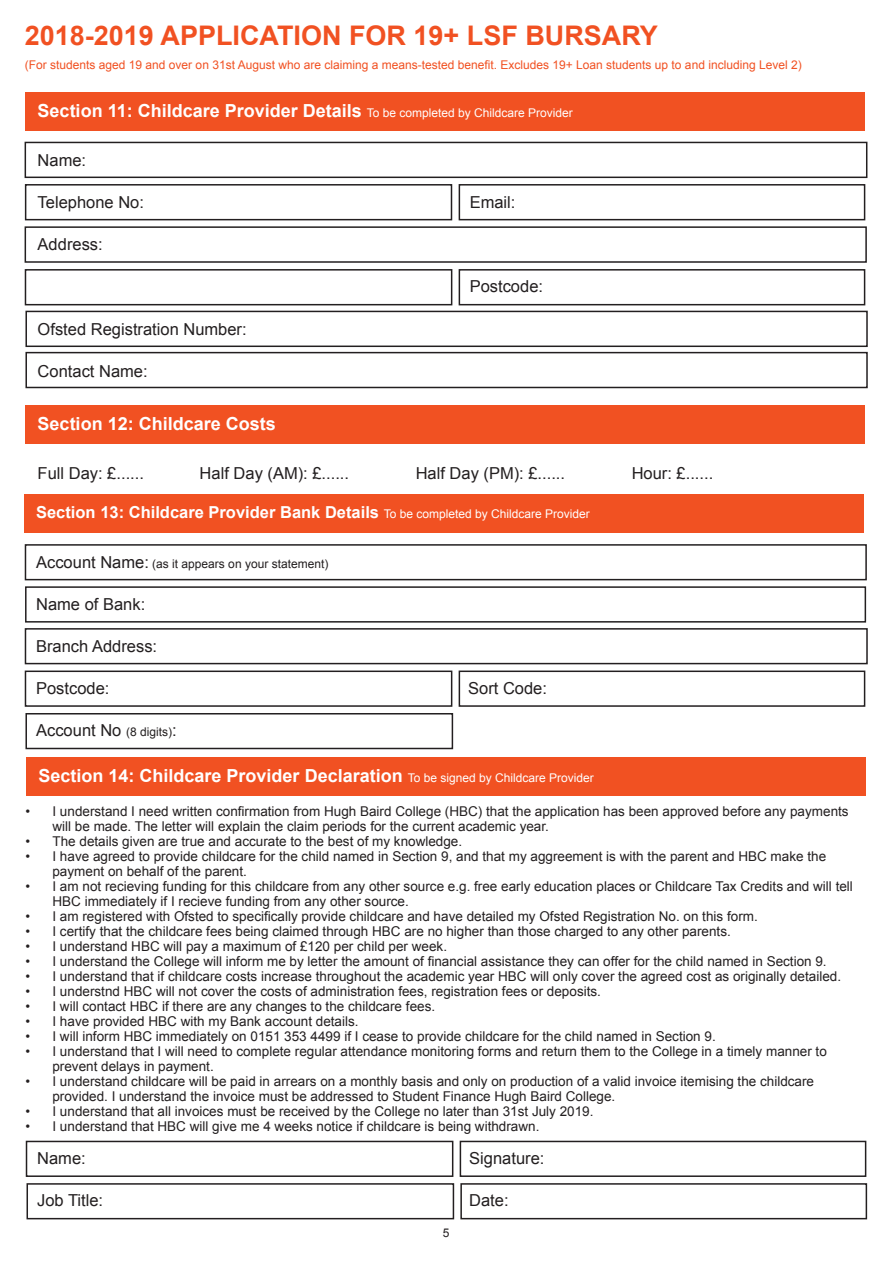
<style>
.page{position:relative;width:893px;height:1263px;background:#fff}
.page>*{position:absolute;margin:0;border:0;box-sizing:border-box;transform-origin:0 0}
.t1{font:700 27px "Arial";color:#f15122}
.t2{font:700 18px "Arial";color:#fff}
.t3{font:16.5px "Arial";color:#231f20}
.t4{font:700 16.5px "Arial";color:#fff}
.t5{font:13.5px/15px "Arial";color:#231f20}
.t6{font:12px "Arial";color:#f15122}
.t7{font:12px "Arial";color:#231f20}
.s1{font-weight:400;font-size:12px}
.s2{font-size:16.5px}
.s3{font-size:12px}
</style>
<div class="page">
<div style="left:26px;top:92px;width:839px;height:39px;background:#f15122"></div>
<div style="left:25px;top:142px;width:842px;height:36px;border:2px solid #231f20"></div>
<div style="left:459px;top:184px;width:406px;height:36px;border:2px solid #231f20"></div>
<div style="left:25px;top:184px;width:427px;height:36px;border:2px solid #231f20"></div>
<div style="left:25px;top:226px;width:842px;height:37px;border:2px solid #231f20"></div>
<div style="left:25px;top:269px;width:427px;height:36px;border:2px solid #231f20"></div>
<div style="left:459px;top:269px;width:406px;height:36px;border:2px solid #231f20"></div>
<div style="left:24px;top:494px;width:840px;height:39px;background:#f15122"></div>
<div style="left:25px;top:544px;width:842px;height:36px;border:2px solid #231f20"></div>
<div style="left:25px;top:586px;width:841px;height:37px;border:2px solid #231f20"></div>
<div style="left:25px;top:628px;width:843px;height:36px;border:2px solid #231f20"></div>
<div style="left:25px;top:670px;width:427px;height:37px;border:2px solid #231f20"></div>
<div style="left:459px;top:670px;width:406px;height:37px;border:2px solid #231f20"></div>
<div style="left:25px;top:311px;width:843px;height:36px;border:2px solid #231f20"></div>
<div style="left:25px;top:352px;width:843px;height:36px;border:2px solid #231f20"></div>
<div style="left:26px;top:405px;width:839px;height:38px;background:#f15122"></div>
<div style="left:25px;top:713px;width:428px;height:36px;border:2px solid #231f20"></div>
<div style="left:27px;top:757px;width:839px;height:38px;background:#f15122"></div>
<div style="left:26px;top:1141px;width:427px;height:36px;border:2px solid #231f20"></div>
<div style="left:460px;top:1141px;width:406px;height:36px;border:2px solid #231f20"></div>
<div style="left:27px;top:1183px;width:427px;height:36px;border:2px solid #231f20"></div>
<div style="left:460px;top:1183px;width:407px;height:36px;border:2px solid #231f20"></div>
<p class="t1" style="left:25px;top:18px;width:634px">2018-2019 APPLICATION FOR 19+ LSF BURSARY</p>
<p class="t6" style="left:25px;top:57px;width:778px">(For students aged 19 and over on 31st August who are claiming a means-tested benefit. Excludes 19+ Loan students up to and including Level 2)</p>
<p class="t2" style="left:38px;top:99px;width:537px">Section 11: Childcare Provider Details <span class="s1">To be completed by Childcare Provider</span></p>
<p class="t3" style="left:38px;top:150px;width:50px">Name:</p>
<p class="t3" style="left:38px;top:192px;width:108px">Telephone No:</p>
<p class="t3" style="left:470px;top:192px;width:47px">Email:</p>
<p class="t3" style="left:38px;top:234px;width:67px">Address:</p>
<p class="t3" style="left:470px;top:276px;width:75px">Postcode:</p>
<p class="t3" style="left:38px;top:318px;width:211px">Ofsted Registration Number:</p>
<p class="t3" style="left:38px;top:360px;width:112px">Contact Name:</p>
<p class="t2" style="left:38px;top:412px;width:240px">Section 12: Childcare Costs</p>
<p class="t3" style="left:38px;top:462px;width:108px">Full Day: £......</p>
<p class="t3" style="left:200px;top:462px;width:151px">Half Day (AM): £......</p>
<p class="t3" style="left:416px;top:462px;width:151px">Half Day (PM): £......</p>
<p class="t3" style="left:632px;top:462px;width:83px">Hour: £......</p>
<p class="t4" style="left:36px;top:501px;width:555px">Section 13: Childcare Provider Bank Details <span class="s1">To be completed by Childcare Provider</span></p>
<p class="t7" style="left:36px;top:556px;width:294px"><span class="s2">Account Name:</span> (as it appears on your statement)</p>
<p class="t3" style="left:36px;top:594px;width:111px">Name of Bank:</p>
<p class="t3" style="left:36px;top:636px;width:123px">Branch Address:</p>
<p class="t3" style="left:36px;top:678px;width:75px">Postcode:</p>
<p class="t3" style="left:468px;top:678px;width:80px">Sort Code:</p>
<p class="t3" style="left:36px;top:720px;width:142px">Account No <span class="s3">(8 digits)</span>:</p>
<p class="t2" style="left:39px;top:764px;width:557px">Section 14: Childcare Provider Declaration <span class="s1">To be signed by Childcare Provider</span></p>
<p class="t5" style="left:52px;top:803px;width:798px;text-indent:-27px">• I understand I need written confirmation from Hugh Baird College (HBC) that the application has been approved before any payments will be made. The letter will explain the claim periods for the current academic year.</p>
<p class="t5" style="left:25px;top:833px;width:438px">• The details given are true and accurate to the best of my knowledge.</p>
<p class="t5" style="left:52px;top:848px;width:775px;text-indent:-27px">• I have agreed to provide childcare for the child named in Section 9, and that my aggreement is with the parent and HBC make the payment on behalf of the parent.</p>
<p class="t5" style="left:52px;top:878px;width:802px;text-indent:-27px">• I am not recieving funding for this childcare from any other source e.g. free early education places or Childcare Tax Credits and will tell<br>HBC immediately if I recieve funding from any other source.</p>
<p class="t5" style="left:25px;top:908px;width:734px">• I am registered with Ofsted to specifically provide childcare and have detailed my Ofsted Registration No. on this form.</p>
<p class="t5" style="left:25px;top:923px;width:707px">• I certify that the childcare fees being claimed through HBC are no higher than those charged to any other parents.</p>
<p class="t5" style="left:25px;top:938px;width:423px">• I understand HBC will pay a maximum of £120 per child per week.</p>
<p class="t5" style="left:25px;top:953px;width:803px">• I understand the College will inform me by letter the amount of financial assistance they can offer for the child named in Section 9.</p>
<p class="t5" style="left:25px;top:968px;width:817px">• I understand that if childcare costs increase throughout the academic year HBC will only cover the agreed cost as originally detailed.</p>
<p class="t5" style="left:25px;top:983px;width:577px">• I understnd HBC will not cover the costs of administration fees, registration fees or deposits.</p>
<p class="t5" style="left:25px;top:998px;width:411px">• I will contact HBC if there are any changes to the childcare fees.</p>
<p class="t5" style="left:25px;top:1013px;width:335px">• I have provided HBC with my Bank account details.</p>
<p class="t5" style="left:25px;top:1028px;width:692px">• I will inform HBC immediately on 0151 353 4499 if I cease to provide childcare for the child named in Section 9.</p>
<p class="t5" style="left:52px;top:1043px;width:776px;text-indent:-27px">• I understand that I will need to complete regular attendance monitoring forms and return them to the College in a timely manner to prevent delays in payment.</p>
<p class="t5" style="left:52px;top:1073px;width:763px;text-indent:-27px">• I understand childcare will be paid in arrears on a monthly basis and only on production of a valid invoice itemising the childcare provided. I understand the invoice must be addressed to Student Finance Hugh Baird College.</p>
<p class="t5" style="left:25px;top:1103px;width:570px">• I understand that all invoices must be received by the College no later than 31st July 2019.</p>
<p class="t5" style="left:25px;top:1118px;width:515px">• I understand that HBC will give me 4 weeks notice if childcare is being withdrawn.</p>
<p class="t3" style="left:37px;top:1147px;width:50px">Name:</p>
<p class="t3" style="left:469px;top:1147px;width:77px">Signature:</p>
<p class="t3" style="left:37px;top:1189px;width:68px">Job Title:</p>
<p class="t3" style="left:469px;top:1189px;width:41px">Date:</p>
<p class="t7" style="left:443px;top:1224px;width:8px">5</p>
</div>
